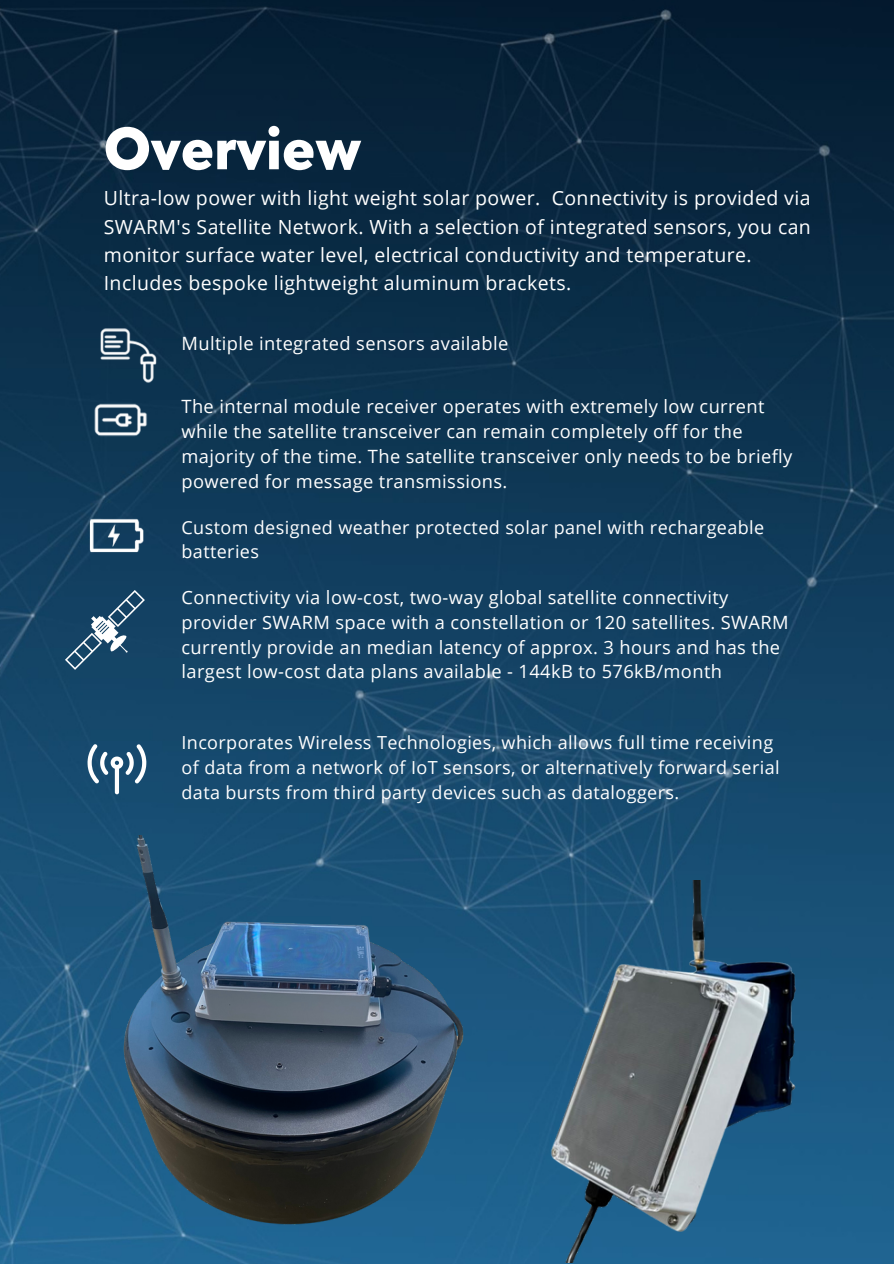
<style>
.page{position:relative;width:894px;height:1264px;background:#fff}
.page>*{position:absolute;margin:0;border:0;box-sizing:border-box;transform-origin:0 0}
.t1{font:800 61.95px "TT Chocolates";color:#fff}
.t2{font:19.5px/28.2px "Open Sans";letter-spacing:.02em;color:#fff}
.t3{font:18.3px/24.8px "Open Sans";letter-spacing:.02em;color:#fff}
.t4{font:18px/24.8px "Open Sans";letter-spacing:.02em;color:#fff}
</style>
<div class="page">
<img style="left:0;top:0;width:893px;height:1263px">
<svg style="left:65px;top:590px;width:80px;height:80px;background:#355d7a"></svg>
<img style="left:85px;top:328px;width:81px;height:55px">
<img style="left:93px;top:402px;width:54px;height:35px">
<img style="left:89px;top:516px;width:55px;height:38px">
<svg style="left:87px;top:744px;width:59px;height:50px"></svg>
<img style="left:464px;top:880px;width:382px;height:382px">
<img style="left:105px;top:835px;width:374px;height:402px">
<p class="t1" style="left:104px;top:113px;width:259px">Overview</p>
<p class="t2" style="left:104px;top:184px;width:708px">Ultra-low power with light weight solar power. Connectivity is provided via SWARM's Satellite Network. With a selection of integrated sensors, you can monitor surface water level, electrical conductivity and temperature.<br>Includes bespoke lightweight aluminum brackets.</p>
<p class="t3" style="left:181px;top:330px;width:328px">Multiple integrated sensors available</p>
<p class="t3" style="left:181px;top:394px;width:612px">The internal module receiver operates with extremely low current while the satellite transceiver can remain completely off for the majority of the time. The satellite transceiver only needs to be briefly powered for message transmissions.</p>
<p class="t4" style="left:181px;top:514px;width:584px">Custom designed weather protected solar panel with rechargeable batteries</p>
<p class="t3" style="left:181px;top:584px;width:608px">Connectivity via low-cost, two-way global satellite connectivity provider SWARM space with a constellation or 120 satellites. SWARM currently provide an median latency of approx. 3 hours and has the largest low-cost data plans available - 144kB to 576kB/month</p>
<p class="t4" style="left:181px;top:729px;width:599px">Incorporates Wireless Technologies, which allows full time receiving of data from a network of IoT sensors, or alternatively forward serial data bursts from third party devices such as dataloggers.</p>
</div>
